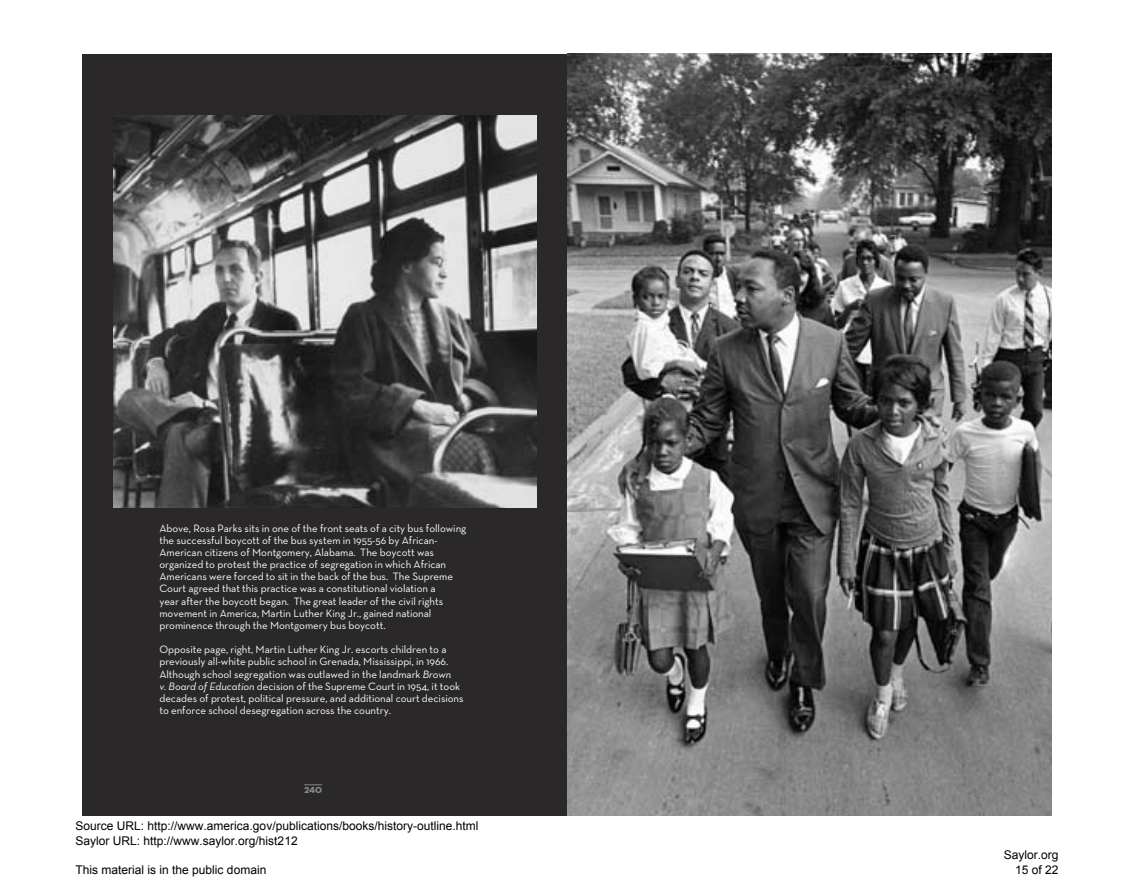
<style>
.page{position:relative;width:1134px;height:891px;background:#fff}
.page>*{position:absolute;margin:0;border:0;box-sizing:border-box;transform-origin:0 0}
.t1{font:12px/14.4px "Arial";color:#000}
.t2{font:10.95px/12.1px "Neutra Text";color:#fff}
.t3{font:9px "Neutra Display Titling";color:#848689}
.s1{font-style:italic}
</style>
<div class="page">
<div style="left:82px;top:54px;width:485px;height:761px;background:#2a2828"></div>
<svg style="left:304px;top:784px;width:18px;height:1px"></svg>
<img style="left:567px;top:54px;width:485px;height:761px">
<img style="left:113px;top:116px;width:423px;height:392px">
<p class="t2" style="left:159px;top:522px;width:309px">Above, Rosa Parks sits in one of the front seats of a city bus following the successful boycott of the bus system in 1955-56 by African-American citizens of Montgomery, Alabama. The boycott was organized to protest the practice of segregation in which African Americans were forced to sit in the back of the bus. The Supreme Court agreed that this practice was a constitutional violation a<br>year after the boycott began. The great leader of the civil rights movement in America, Martin Luther King Jr., gained national prominence through the Montgomery bus boycott.</p>
<p class="t2" style="left:159px;top:643px;width:306px">Opposite page, right, Martin Luther King Jr. escorts children to a previously all-white public school in Grenada, Mississippi, in 1966.<br>Although school segregation was outlawed in the landmark <span class="s1">Brown<br>v. Board of Education</span> decision of the Supreme Court in 1954, it took decades of protest, political pressure, and additional court decisions to enforce school desegregation across the country.</p>
<p class="t3" style="left:304px;top:784px;width:20px">240</p>
<p class="t1" style="left:76px;top:819px;width:404px">Source URL: http://www.america.gov/publications/books/history-outline.html<br>Saylor URL: http://www.saylor.org/hist212</p>
<p class="t1" style="left:76px;top:862px;width:192px">This material is in the public domain</p>
<p class="t1" style="left:1004px;top:848px;width:56px;text-align:right">Saylor.org<br>15 of 22</p>
</div>
